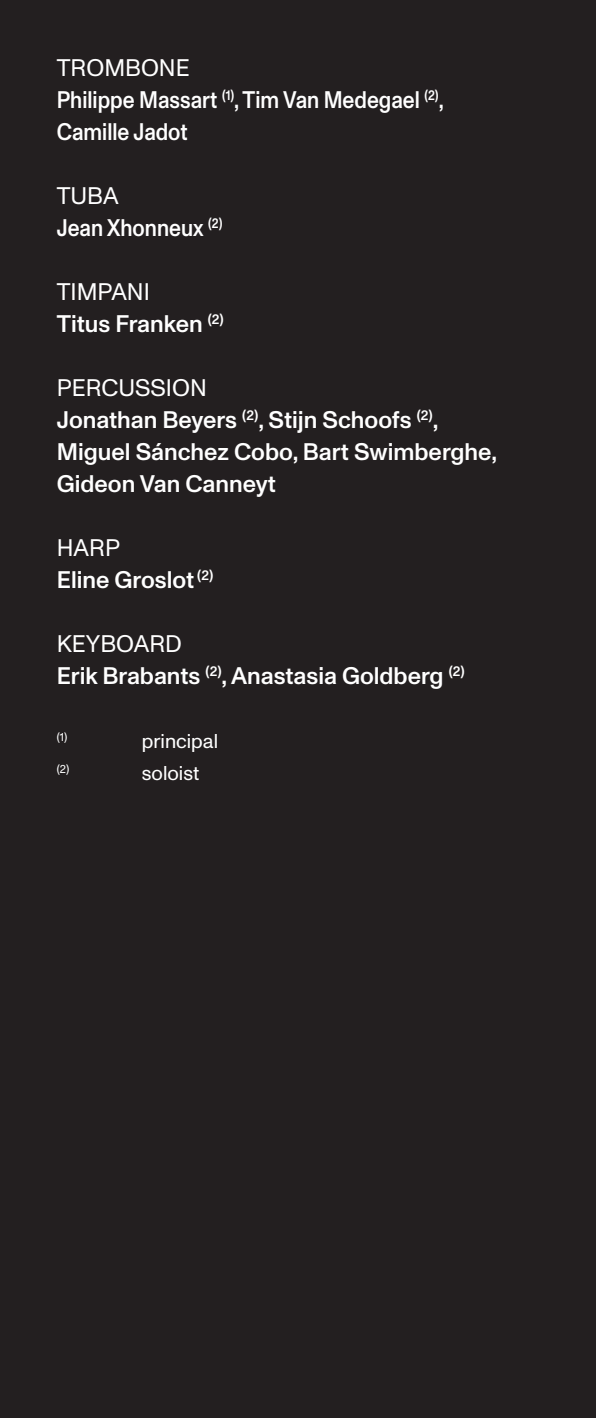
<style>
.page{position:relative;width:596px;height:1418px;background:#fff}
.page>*{position:absolute;margin:0;border:0;box-sizing:border-box;transform-origin:0 0}
.t1{font:500 24px/32px "ABC Monument Grotesk";color:#fff}
.t2{font:500 24px/32px "ABC Monument Grotesk";color:#fff;scale:.89 1}
.t3{font:24px "ABC Monument Grotesk";color:#fff}
.t4{font:20px "ABC Monument Grotesk";color:#fff}
.t5{font:11.6px "ABC Monument Grotesk";color:#fff}
</style>
<div class="page">
<div style="left:0;top:0;width:595px;height:1417px;background:#231f20"></div>
<p class="t3" style="left:57px;top:54px;width:134px">TROMBONE</p>
<p class="t2" style="left:57px;top:84px;width:436px">Philippe Massart <sup>(1)</sup>, Tim Van Medegael <sup>(2)</sup>,<br>Camille Jadot</p>
<p class="t3" style="left:57px;top:182px;width:63px">TUBA</p>
<p class="t2" style="left:57px;top:212px;width:187px">Jean Xhonneux <sup>(2)</sup></p>
<p class="t3" style="left:57px;top:278px;width:95px">TIMPANI</p>
<p class="t1" style="left:57px;top:308px;width:168px">Titus Franken <sup>(2)</sup></p>
<p class="t3" style="left:57px;top:374px;width:151px">PERCUSSION</p>
<p class="t1" style="left:57px;top:404px;width:441px">Jonathan Beyers <sup>(2)</sup>, Stijn Schoofs <sup>(2)</sup>,<br>Miguel Sánchez Cobo, Bart Swimberghe,<br>Gideon Van Canneyt</p>
<p class="t3" style="left:57px;top:534px;width:65px">HARP</p>
<p class="t1" style="left:57px;top:564px;width:158px">Eline Groslot <sup>(2)</sup></p>
<p class="t3" style="left:57px;top:630px;width:127px">KEYBOARD</p>
<p class="t1" style="left:57px;top:660px;width:409px">Erik Brabants <sup>(2)</sup>, Anastasia Goldberg <sup>(2)</sup></p>
<p class="t5" style="left:57px;top:730px;width:12px">(1)</p>
<p class="t4" style="left:142px;top:729px;width:78px">principal</p>
<p class="t5" style="left:57px;top:762px;width:14px">(2)</p>
<p class="t4" style="left:142px;top:761px;width:59px">soloist</p>
</div>
